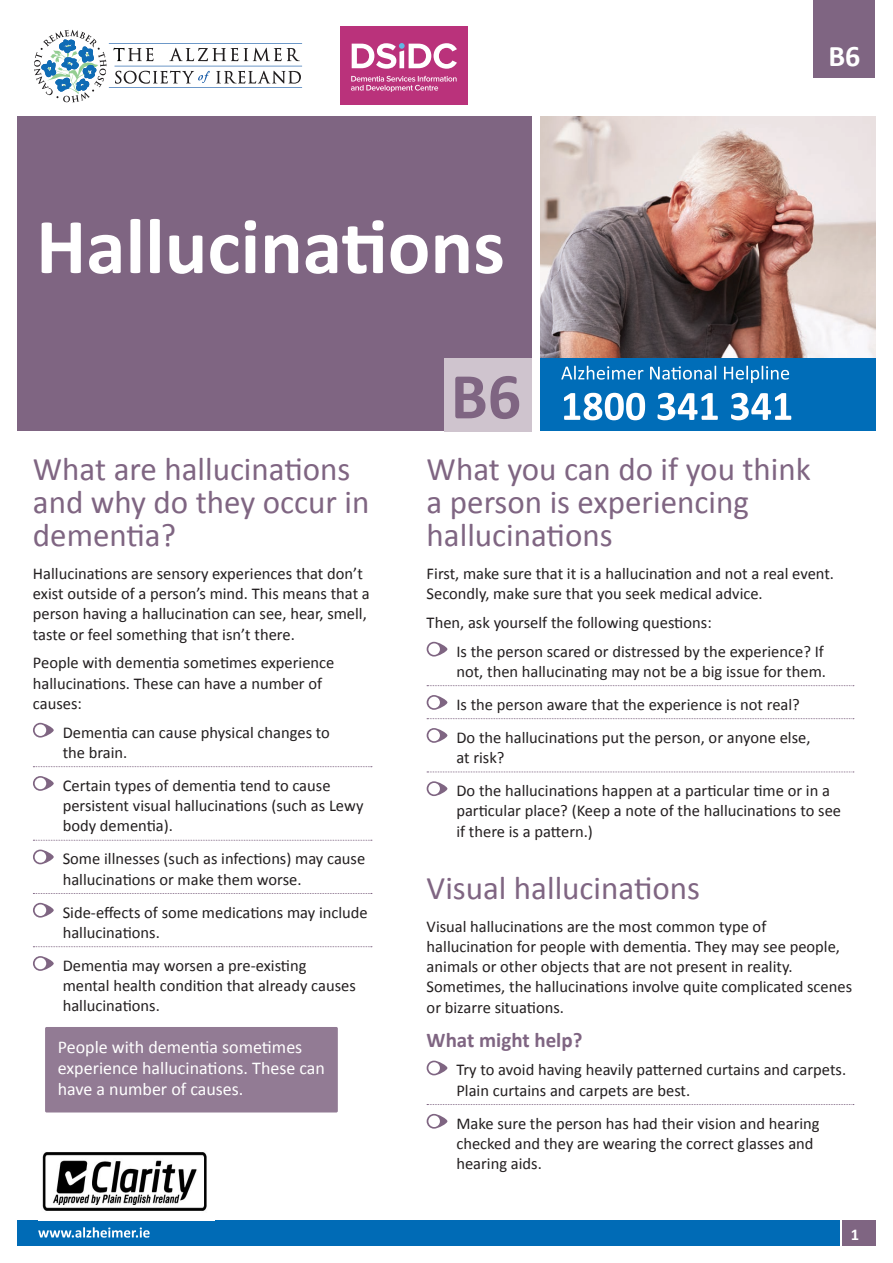
<style>
.page{position:relative;width:893px;height:1263px;background:#fff}
.page>*{position:absolute;margin:0;border:0;box-sizing:border-box;transform-origin:0 0}
.Heading_Back_Page{font:700 79.5px "Calibri";color:#fff}
.t1{font:700 66px "Calibri";color:#7f6582}
.Main_Heading_E{font:33px/33px "Calibri";color:#7f6582}
.t2{font:700 30px "Calibri";color:#fff}
.Sub_Heading_Insert_E{font:700 21px "Calibri";color:#7f6582}
.lilac_lines_in_parag{font:18px/21px "Calibri";color:#fff}
.Body_Copy_-_Calibri{font:16.5px/20.2px "Calibri";color:#231f20}
.Body_Copy_Bullets_Re{font:16.5px/20.2px "Calibri";color:#231f20}
.BULLETS_NO_LINES{font:16.5px/20.2px "Calibri";color:#231f20}
.t3{font:700 16.5px "Calibri";color:#fff}
</style>
<div class="page">
<img style="left:540px;top:116px;width:336px;height:242px">
<div style="left:842px;top:1220px;width:34px;height:26px;background:#7f6582"></div>
<div style="left:17px;top:1220px;width:823px;height:26px;background:#006bb6"></div>
<svg style="left:38px;top:1227px;width:112px;height:10px"></svg>
<svg style="left:34px;top:30px;width:268px;height:72px"></svg>
<div style="left:17px;top:117px;width:514px;height:319px;background:#7f6582"></div>
<div style="left:540px;top:358px;width:336px;height:75px;background:#006db8"></div>
<svg style="left:564px;top:393px;width:227px;height:27px"></svg>
<svg style="left:561px;top:366px;width:228px;height:17px"></svg>
<div style="left:0;top:432px;width:893px;height:71px;background:#fff"></div>
<svg style="left:33px;top:766px;width:339px;height:1px"></svg>
<svg style="left:33px;top:840px;width:339px;height:1px"></svg>
<svg style="left:33px;top:893px;width:339px;height:1px"></svg>
<svg style="left:33px;top:946px;width:339px;height:1px"></svg>
<svg style="left:33px;top:723px;width:21px;height:14px"></svg>
<div style="left:35px;top:724px;width:11px;height:12px;background:#fff;border-radius:50%"></div>
<svg style="left:33px;top:776px;width:21px;height:15px"></svg>
<div style="left:35px;top:778px;width:11px;height:11px;background:#fff;border-radius:50%"></div>
<svg style="left:33px;top:849px;width:21px;height:15px"></svg>
<div style="left:35px;top:851px;width:11px;height:12px;background:#fff;border-radius:50%"></div>
<svg style="left:33px;top:903px;width:21px;height:14px"></svg>
<div style="left:35px;top:904px;width:11px;height:12px;background:#fff;border-radius:50%"></div>
<svg style="left:33px;top:956px;width:21px;height:15px"></svg>
<div style="left:35px;top:958px;width:11px;height:11px;background:#fff;border-radius:50%"></div>
<svg style="left:427px;top:685px;width:427px;height:1px"></svg>
<svg style="left:427px;top:718px;width:427px;height:1px"></svg>
<svg style="left:427px;top:771px;width:427px;height:1px"></svg>
<svg style="left:427px;top:1104px;width:427px;height:1px"></svg>
<svg style="left:427px;top:642px;width:20px;height:14px"></svg>
<div style="left:428px;top:643px;width:12px;height:12px;background:#fff;border-radius:50%"></div>
<svg style="left:427px;top:695px;width:20px;height:15px"></svg>
<div style="left:428px;top:697px;width:12px;height:11px;background:#fff;border-radius:50%"></div>
<svg style="left:427px;top:728px;width:20px;height:15px"></svg>
<div style="left:428px;top:730px;width:12px;height:11px;background:#fff;border-radius:50%"></div>
<svg style="left:427px;top:781px;width:20px;height:15px"></svg>
<div style="left:428px;top:783px;width:12px;height:11px;background:#fff;border-radius:50%"></div>
<svg style="left:427px;top:1060px;width:20px;height:15px"></svg>
<div style="left:428px;top:1062px;width:12px;height:12px;background:#fff;border-radius:50%"></div>
<svg style="left:427px;top:1114px;width:20px;height:15px"></svg>
<div style="left:428px;top:1115px;width:12px;height:12px;background:#fff;border-radius:50%"></div>
<div style="left:45px;top:1027px;width:293px;height:85px;background:#927b94;border-radius:2px"></div>
<div style="left:444px;top:358px;width:88px;height:74px;background:#cfc4ce"></div>
<div style="left:340px;top:26px;width:128px;height:79px;background:#ba327b"></div>
<svg style="left:352px;top:43px;width:105px;height:26px"></svg>
<svg style="left:351px;top:76px;width:106px;height:6px"></svg>
<img style="left:42px;top:1152px;width:165px;height:59px">
<div style="left:813px;top:0;width:62px;height:77px;background:#7f6582"></div>
<p class="Heading_Back_Page" style="left:36px;top:196px;width:470px">Hallucinations</p>
<p class="t1" style="left:451px;top:354px;width:72px">B6</p>
<p class="t2" style="left:828px;top:37px;width:34px">B6</p>
<p class="Main_Heading_E" style="left:33px;top:452px;width:338px">What are hallucinations and why do they occur in dementia?</p>
<p class="Body_Copy_-_Calibri" style="left:33px;top:563px;width:338px">Hallucinations are sensory experiences that don’t exist outside of a person’s mind. This means that a person having a hallucination can see, hear, smell, taste or feel something that isn’t there.</p>
<p class="Body_Copy_-_Calibri" style="left:33px;top:653px;width:303px">People with dementia sometimes experience hallucinations. These can have a number of causes:</p>
<p class="Body_Copy_Bullets_Re" style="left:63px;top:722px;width:269px">Dementia can cause physical changes to the brain.</p>
<p class="Body_Copy_Bullets_Re" style="left:63px;top:775px;width:302px">Certain types of dementia tend to cause persistent visual hallucinations (such as Lewy body dementia).</p>
<p class="Body_Copy_Bullets_Re" style="left:63px;top:849px;width:304px">Some illnesses (such as infections) may cause hallucinations or make them worse.</p>
<p class="Body_Copy_Bullets_Re" style="left:63px;top:902px;width:307px">Side-effects of some medications may include hallucinations.</p>
<p class="BULLETS_NO_LINES" style="left:63px;top:955px;width:295px">Dementia may worsen a pre-existing mental health condition that already causes hallucinations.</p>
<p class="lilac_lines_in_parag" style="left:58px;top:1037px;width:269px">People with dementia sometimes experience hallucinations. These can have a number of causes.</p>
<p class="Main_Heading_E" style="left:427px;top:452px;width:386px">What you can do if you think a person is experiencing hallucinations</p>
<p class="Body_Copy_-_Calibri" style="left:427px;top:563px;width:409px">First, make sure that it is a hallucination and not a real event.<br>Secondly, make sure that you seek medical advice.</p>
<p class="Body_Copy_-_Calibri" style="left:427px;top:612px;width:287px">Then, ask yourself the following questions:</p>
<p class="Body_Copy_Bullets_Re" style="left:456px;top:641px;width:371px">Is the person scared or distressed by the experience? If not, then hallucinating may not be a big issue for them.</p>
<p class="Body_Copy_Bullets_Re" style="left:456px;top:694px;width:345px">Is the person aware that the experience is not real?</p>
<p class="Body_Copy_Bullets_Re" style="left:456px;top:727px;width:356px">Do the hallucinations put the person, or anyone else, at risk?</p>
<p class="BULLETS_NO_LINES" style="left:456px;top:780px;width:386px">Do the hallucinations happen at a particular time or in a particular place? (Keep a note of the hallucinations to see if there is a pattern.)</p>
<p class="Main_Heading_E" style="left:427px;top:871px;width:275px">Visual hallucinations</p>
<p class="Body_Copy_-_Calibri" style="left:427px;top:916px;width:427px">Visual hallucinations are the most common type of hallucination for people with dementia. They may see people, animals or other objects that are not present in reality.<br>Sometimes, the hallucinations involve quite complicated scenes or bizarre situations.</p>
<p class="Sub_Heading_Insert_E" style="left:427px;top:1026px;width:157px">What might help?</p>
<p class="Body_Copy_Bullets_Re" style="left:456px;top:1060px;width:391px">Try to avoid having heavily patterned curtains and carpets.<br>Plain curtains and carpets are best.</p>
<p class="BULLETS_NO_LINES" style="left:456px;top:1113px;width:365px">Make sure the person has had their vision and hearing checked and they are wearing the correct glasses and hearing aids.</p>
<p class="t3" style="left:851px;top:1224px;width:10px">1</p>
</div>
